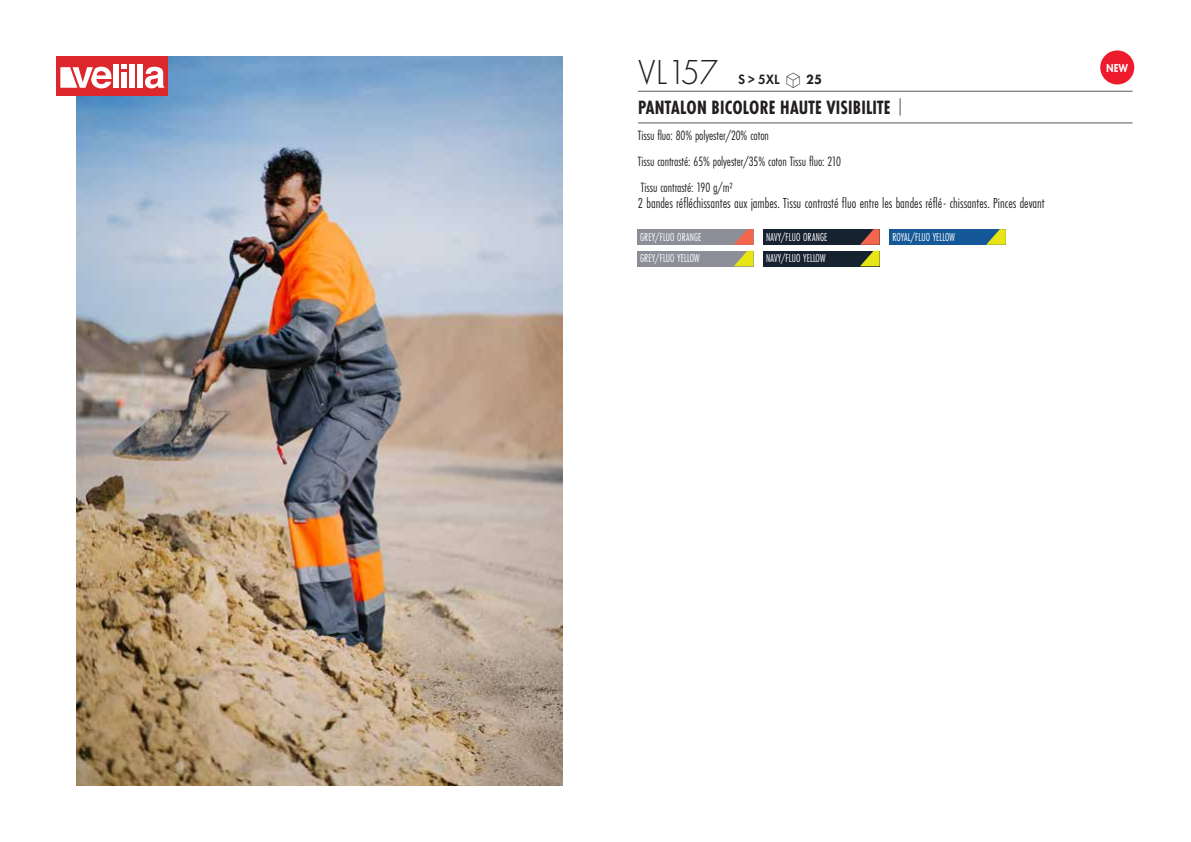
<style>
.page{position:relative;width:1191px;height:842px;background:#fff}
.page>*{position:absolute;margin:0;border:0;box-sizing:border-box;transform-origin:0 0}
.t1{font:300 36px "Futura PT";letter-spacing:.005em;color:#231f20;scale:.95 1}
.t2{font:700 20px "Futura PT Cond";letter-spacing:.01em;color:#231f20;scale:.95 1}
.t3{font:15px "Futura PT Cond";color:#231f20;scale:.95 1}
.t4{font:14px/26px "Futura PT Cond";letter-spacing:-.005em;color:#231f20;scale:.95 1}
.t5{font:600 14px "Futura PT";color:#231f20;scale:.95 1}
.t6{font:12px/21.6px "Futura PT Cond";letter-spacing:.01em;color:#fff;scale:.9 1}
.t7{font:800 12px "Futura PT";color:#fff;scale:.8 1}
.s1{font-family:"Linotype Shapeshifter";font-weight:400;font-size:20px}
.s2{font-weight:800}
.s3{font-family:"DIN Pro";font-weight:300;font-stretch:condensed}
</style>
<div class="page">
<img style="left:76px;top:57px;width:486px;height:728px">
<div style="left:57px;top:57px;width:111px;height:39px;background:#dc272d"></div>
<div style="left:114px;top:64px;width:5px;height:24px;background:#fff"></div>
<div style="left:129px;top:64px;width:6px;height:24px;background:#fff"></div>
<div style="left:137px;top:64px;width:6px;height:24px;background:#fff"></div>
<svg style="left:145px;top:67px;width:19px;height:21px"></svg>
<svg style="left:121px;top:64px;width:6px;height:5px"></svg>
<div style="left:121px;top:72px;width:6px;height:16px;background:#fff"></div>
<svg style="left:60px;top:67px;width:51px;height:21px"></svg>
<hr style="left:638px;top:91px;width:494px;height:1px;background:#57585a">
<hr style="left:638px;top:123px;width:494px;height:1px;background:#57585a">
<div style="left:1100px;top:50px;width:34px;height:34px;background:#ee1b2d;border-radius:50%"></div>
<div style="left:637px;top:229px;width:116px;height:16px;background:#8c8f97"></div>
<svg style="left:734px;top:229px;width:19px;height:16px"></svg>
<div style="left:637px;top:251px;width:116px;height:15px;background:#8c8f97"></div>
<svg style="left:734px;top:251px;width:19px;height:15px"></svg>
<div style="left:763px;top:229px;width:116px;height:16px;background:#172231"></div>
<svg style="left:860px;top:229px;width:19px;height:16px"></svg>
<div style="left:763px;top:251px;width:116px;height:15px;background:#172231"></div>
<svg style="left:860px;top:251px;width:19px;height:15px"></svg>
<div style="left:889px;top:229px;width:116px;height:16px;background:#145897"></div>
<svg style="left:986px;top:229px;width:19px;height:16px"></svg>
<h1 class="t1" style="left:638px;top:52px;width:86px">VL157</h1>
<p class="t5" style="left:738px;top:71px;width:90px">S &gt; 5XL <span class="s1">S</span> <span class="s2">25</span></p>
<h2 class="t2" style="left:638px;top:96px;width:280px">PANTALON BICOLORE HAUTE VISIBILITE <span class="s3">|</span></h2>
<p class="t4" style="left:638px;top:123px;width:215px">Tissu fluo: 80% polyester/20% coton<br>Tissu contrasté: 65% polyester/35% coton Tissu fluo: 210<br>Tissu contrasté: 190 g/m2</p>
<p class="t3" style="left:638px;top:194px;width:430px">2 bandes réfléchissantes aux jambes. Tissu contrasté fluo entre les bandes réflé- chissantes. Pinces devant</p>
<p class="t6" style="left:640px;top:226px;width:70px">GREY/FLUO ORANGE<br>GREY/FLUO YELLOW</p>
<p class="t6" style="left:766px;top:226px;width:69px">NAVY/FLUO ORANGE<br>NAVY/FLUO YELLOW</p>
<p class="t6" style="left:892px;top:226px;width:71px">ROYAL/FLUO YELLOW</p>
<p class="t7" style="left:1106px;top:61px;width:29px">NEW</p>
</div>
